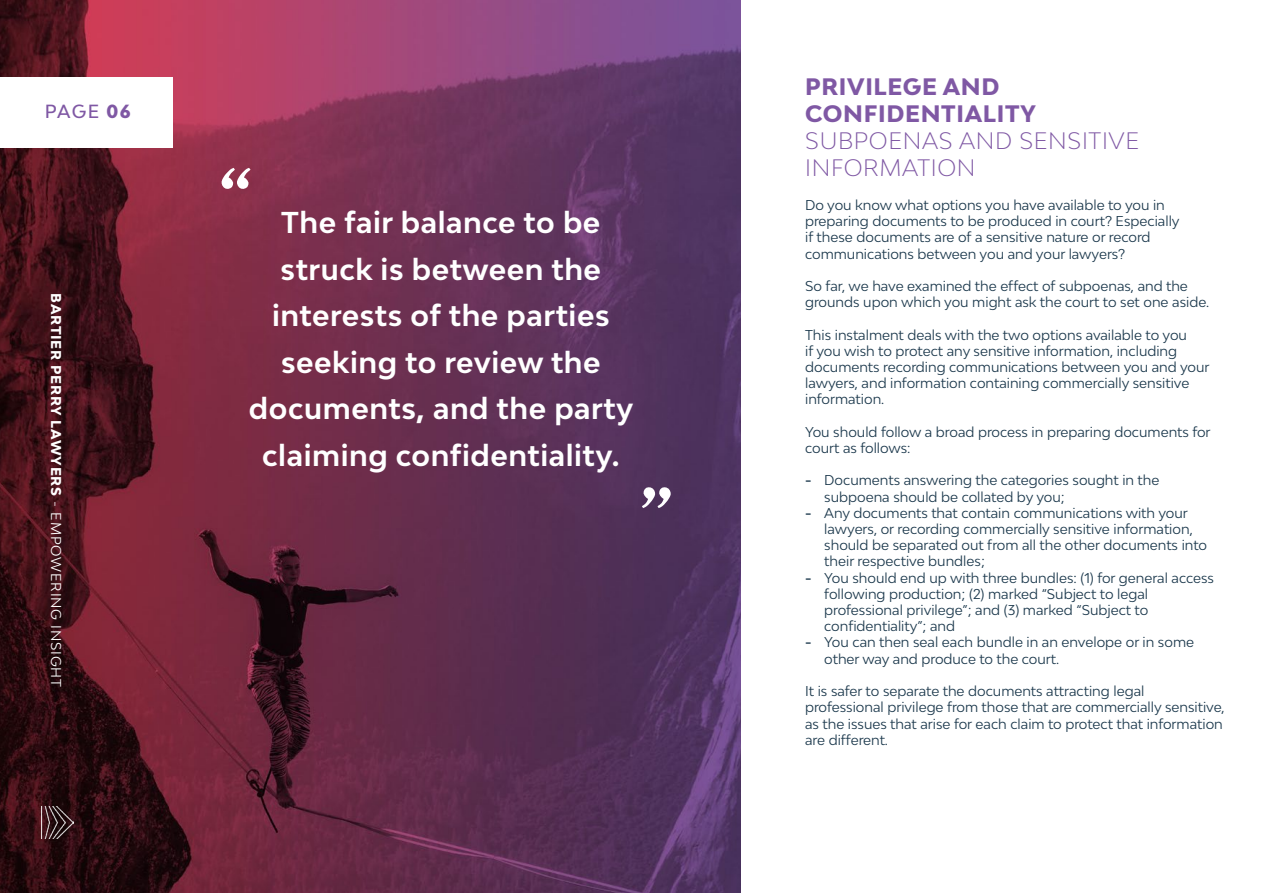
<style>
.page{position:relative;width:1263px;height:893px;background:#fff}
.page>*{position:absolute;margin:0;border:0;box-sizing:border-box;transform-origin:0 0}
.t1{font:240px "Adelicia Script Slant Rough";color:#fff}
.t2{font:700 28.5px/46.5px "Bw Modelica";letter-spacing:.02em;color:#fff;text-align:center}
.t3{font:300 22.5px "Bw Modelica";letter-spacing:.03em;color:#7f58a4}
.t4{font:800 22.5px "Bw Modelica";letter-spacing:.03em;color:#7f58a4}
.t5{font:500 18px "Bw Modelica";color:#7f58a4}
.t6{font:13.5px/16.2px "Bw Modelica";color:#1a374b}
.t7{font:800 13.5px "Bw Modelica";letter-spacing:.06em;color:#fff}
.s1{font-weight:800}
.s2{font-weight:400}
.s3{font-weight:700}
</style>
<div class="page">
<img style="left:0;top:0;width:741px;height:893px">
<div style="left:0;top:77px;width:173px;height:71px;background:#fff"></div>
<img style="left:41px;top:806px;width:32px;height:33px">
<p class="t5" style="left:45px;top:100px;width:87px">PAGE <span class="s1">06</span></p>
<p class="t7" style="left:65px;top:293px;width:395px;rotate:90deg">BARTIER PERRY LAWYERS <span class="s2">- EMPOWERING INSIGHT</span></p>
<p class="t1" style="left:234px;top:75px;width:31px">“</p>
<p class="t2" style="left:249px;top:199px;width:386px">The fair balance to be struck is between the interests of the parties seeking to review the documents, and the party claiming confidentiality.</p>
<p class="t1" style="left:658px;top:393px;width:44px">”</p>
<p class="t4" style="left:805px;top:72px;width:196px">PRIVILEGE AND</p>
<p class="t4" style="left:805px;top:99px;width:232px">CONFIDENTIALITY</p>
<p class="t3" style="left:805px;top:126px;width:335px">SUBPOENAS AND SENSITIVE</p>
<p class="t3" style="left:805px;top:153px;width:172px">INFORMATION</p>
<p class="t6" style="left:805px;top:197px;width:376px">Do you know what options you have available to you in preparing documents to be produced in court? Especially if these documents are of a sensitive nature or record communications between you and your lawyers?</p>
<p class="t6" style="left:805px;top:278px;width:406px">So far, we have examined the effect of subpoenas, and the grounds upon which you might ask the court to set one aside.</p>
<p class="t6" style="left:805px;top:326px;width:406px">This instalment deals with the two options available to you<br>if you wish to protect any sensitive information, including documents recording communications between you and your lawyers, and information containing commercially sensitive information.</p>
<p class="t6" style="left:805px;top:423px;width:407px">You should follow a broad process in preparing documents for court as follows:</p>
<p class="t6" style="left:805px;top:472px;width:356px"><span class="s3">-</span> Documents answering the categories sought in the</p>
<p class="t6" style="left:824px;top:488px;width:242px">subpoena should be collated by you;</p>
<p class="t6" style="left:805px;top:504px;width:384px"><span class="s3">-</span> Any documents that contain communications with your</p>
<p class="t6" style="left:824px;top:521px;width:370px">lawyers, or recording commercially sensitive information,</p>
<p class="t6" style="left:824px;top:537px;width:384px">should be separated out from all the other documents into</p>
<p class="t6" style="left:824px;top:553px;width:162px">their respective bundles;</p>
<p class="t6" style="left:805px;top:569px;width:410px"><span class="s3">-</span> You should end up with three bundles: (1) for general access</p>
<p class="t6" style="left:824px;top:585px;width:325px">following production; (2) marked “Subject to legal</p>
<p class="t6" style="left:824px;top:602px;width:326px">professional privilege”; and (3) marked “Subject to</p>
<p class="t6" style="left:824px;top:618px;width:132px">confidentiality”; and</p>
<p class="t6" style="left:805px;top:634px;width:390px"><span class="s3">-</span> You can then seal each bundle in an envelope or in some</p>
<p class="t6" style="left:824px;top:650px;width:236px">other way and produce to the court.</p>
<p class="t6" style="left:805px;top:683px;width:421px">It is safer to separate the documents attracting legal professional privilege from those that are commercially sensitive, as the issues that arise for each claim to protect that information are different.</p>
</div>
